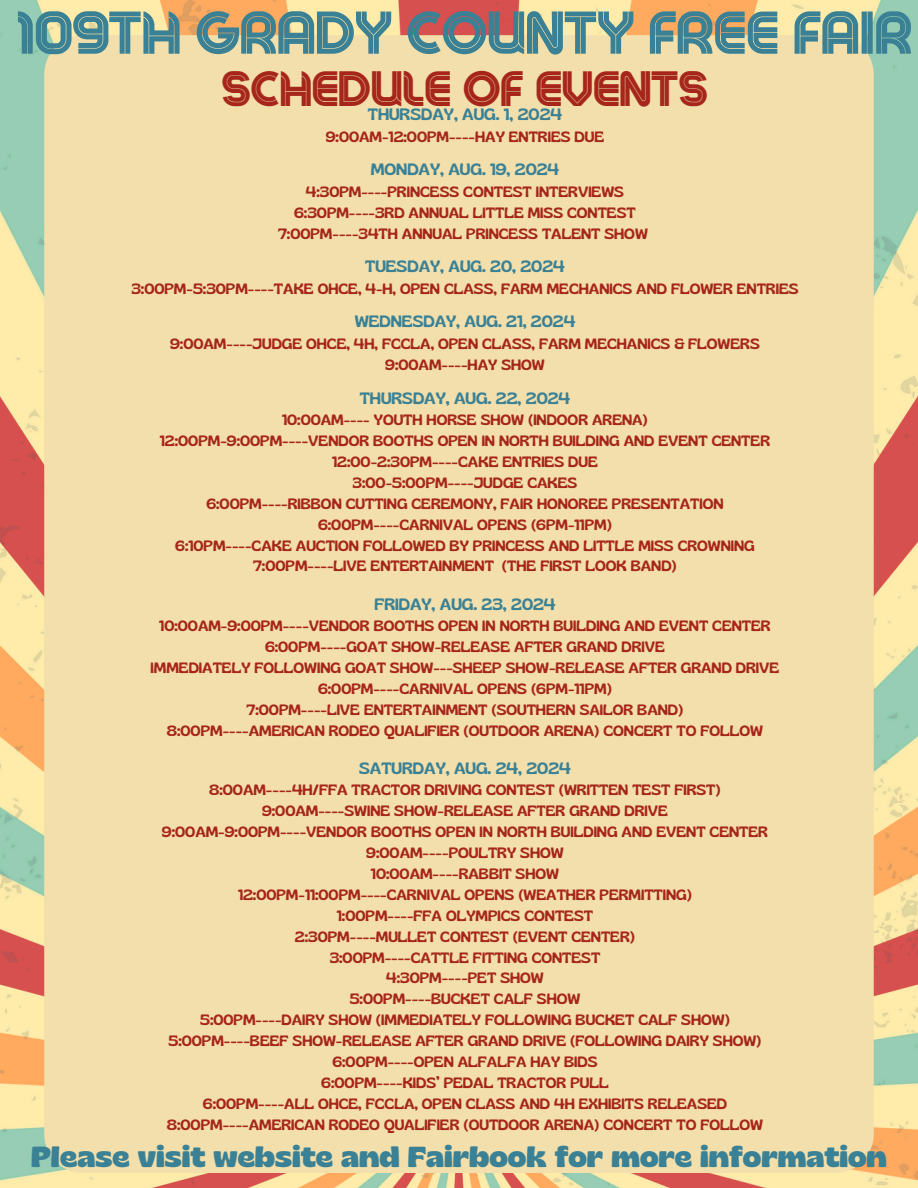
<style>
.page{position:relative;width:918px;height:1188px;background:#fff}
.page>*{position:absolute;margin:0;border:0;box-sizing:border-box;transform-origin:0 0}
.t1{font:58.95px "Colo Pro";color:#3b8195}
.t2{font:48.45px "Colo Pro";color:#a6261b}
.t3{font:700 28.8px "Gliker";color:#3b8195}
.t4{font:16.5px "Gliker";color:#3b8195}
.t5{font:15px "Gliker";color:#a6261b}
</style>
<div class="page">
<img style="left:0;top:0;width:918px;height:1188px">
<div style="left:44px;top:35px;width:830px;height:1138px;background:#f2dfab"></div>
<h2 class="t1" style="left:17px;top:0;width:896px">109TH GRADY COUNTY FREE FAIR</h2>
<h1 class="t2" style="left:222px;top:62px;width:487px">SCHEDULE OF EVENTS</h1>
<p class="t4" style="left:368px;top:104px;width:196px">THURSDAY, AUG. 1, 2024</p>
<p class="t5" style="left:326px;top:127px;width:280px">9:00AM-12:00PM----HAY ENTRIES DUE</p>
<p class="t4" style="left:371px;top:159px;width:190px">MONDAY, AUG. 19, 2024</p>
<p class="t5" style="left:306px;top:182px;width:320px">4:30PM----PRINCESS CONTEST INTERVIEWS</p>
<p class="t5" style="left:294px;top:203px;width:343px">6:30PM----3RD ANNUAL LITTLE MISS CONTEST</p>
<p class="t5" style="left:278px;top:224px;width:371px">7:00PM----34TH ANNUAL PRINCESS TALENT SHOW</p>
<p class="t4" style="left:365px;top:256px;width:201px">TUESDAY, AUG. 20, 2024</p>
<p class="t5" style="left:131px;top:279px;width:669px">3:00PM-5:30PM----TAKE OHCE, 4-H, OPEN CLASS, FARM MECHANICS AND FLOWER ENTRIES</p>
<p class="t4" style="left:355px;top:312px;width:222px">WEDNESDAY, AUG. 21, 2024</p>
<p class="t5" style="left:170px;top:335px;width:591px">9:00AM----JUDGE OHCE, 4H, FCCLA, OPEN CLASS, FARM MECHANICS &amp; FLOWERS</p>
<p class="t5" style="left:385px;top:355px;width:161px">9:00AM----HAY SHOW</p>
<p class="t4" style="left:360px;top:388px;width:212px">THURSDAY, AUG. 22, 2024</p>
<p class="t5" style="left:282px;top:411px;width:367px">10:00AM---- YOUTH HORSE SHOW (INDOOR ARENA)</p>
<p class="t5" style="left:160px;top:432px;width:612px">12:00PM-9:00PM----VENDOR BOOTHS OPEN IN NORTH BUILDING AND EVENT CENTER</p>
<p class="t5" style="left:332px;top:453px;width:267px">12:00-2:30PM----CAKE ENTRIES DUE</p>
<p class="t5" style="left:353px;top:473px;width:226px">3:00-5:00PM----JUDGE CAKES</p>
<p class="t5" style="left:206px;top:494px;width:519px">6:00PM----RIBBON CUTTING CEREMONY, FAIR HONOREE PRESENTATION</p>
<p class="t5" style="left:318px;top:515px;width:295px">6:00PM----CARNIVAL OPENS (6PM-11PM)</p>
<p class="t5" style="left:175px;top:536px;width:581px">6:10PM----CAKE AUCTION FOLLOWED BY PRINCESS AND LITTLE MISS CROWNING</p>
<p class="t5" style="left:253px;top:557px;width:425px">7:00PM----LIVE ENTERTAINMENT (THE FIRST LOOK BAND)</p>
<p class="t4" style="left:374px;top:594px;width:183px">FRIDAY, AUG. 23, 2024</p>
<p class="t5" style="left:159px;top:617px;width:613px">10:00AM-9:00PM----VENDOR BOOTHS OPEN IN NORTH BUILDING AND EVENT CENTER</p>
<p class="t5" style="left:265px;top:638px;width:401px">6:00PM----GOAT SHOW-RELEASE AFTER GRAND DRIVE</p>
<p class="t5" style="left:151px;top:658px;width:630px">IMMEDIATELY FOLLOWING GOAT SHOW---SHEEP SHOW-RELEASE AFTER GRAND DRIVE</p>
<p class="t5" style="left:318px;top:679px;width:295px">6:00PM----CARNIVAL OPENS (6PM-11PM)</p>
<p class="t5" style="left:247px;top:700px;width:438px">7:00PM----LIVE ENTERTAINMENT (SOUTHERN SAILOR BAND)</p>
<p class="t5" style="left:167px;top:721px;width:598px">8:00PM----AMERICAN RODEO QUALIFIER (OUTDOOR ARENA) CONCERT TO FOLLOW</p>
<p class="t4" style="left:359px;top:758px;width:213px">SATURDAY, AUG. 24, 2024</p>
<p class="t5" style="left:209px;top:781px;width:513px">8:00AM----4H/FFA TRACTOR DRIVING CONTEST (WRITTEN TEST FIRST)</p>
<p class="t5" style="left:262px;top:802px;width:407px">9:00AM----SWINE SHOW-RELEASE AFTER GRAND DRIVE</p>
<p class="t5" style="left:162px;top:823px;width:608px">9:00AM-9:00PM----VENDOR BOOTHS OPEN IN NORTH BUILDING AND EVENT CENTER</p>
<p class="t5" style="left:366px;top:844px;width:199px">9:00AM----POULTRY SHOW</p>
<p class="t5" style="left:371px;top:864px;width:190px">10:00AM----RABBIT SHOW</p>
<p class="t5" style="left:238px;top:885px;width:455px">12:00PM-11:00PM----CARNIVAL OPENS (WEATHER PERMITTING)</p>
<p class="t5" style="left:337px;top:906px;width:258px">1:00PM----FFA OLYMPICS CONTEST</p>
<p class="t5" style="left:295px;top:927px;width:342px">2:30PM----MULLET CONTEST (EVENT CENTER)</p>
<p class="t5" style="left:330px;top:948px;width:272px">3:00PM----CATTLE FITTING CONTEST</p>
<p class="t5" style="left:386px;top:969px;width:159px">4:30PM----PET SHOW</p>
<p class="t5" style="left:350px;top:990px;width:232px">5:00PM----BUCKET CALF SHOW</p>
<p class="t5" style="left:200px;top:1011px;width:531px">5:00PM----DAIRY SHOW (IMMEDIATELY FOLLOWING BUCKET CALF SHOW)</p>
<p class="t5" style="left:168px;top:1032px;width:595px">5:00PM----BEEF SHOW-RELEASE AFTER GRAND DRIVE (FOLLOWING DAIRY SHOW)</p>
<p class="t5" style="left:332px;top:1052px;width:267px">6:00PM----OPEN ALFALFA HAY BIDS</p>
<p class="t5" style="left:321px;top:1073px;width:289px">6:00PM----KIDS’ PEDAL TRACTOR PULL</p>
<p class="t5" style="left:203px;top:1094px;width:526px">6:00PM----ALL OHCE, FCCLA, OPEN CLASS AND 4H EXHIBITS RELEASED</p>
<p class="t5" style="left:167px;top:1115px;width:598px">8:00PM----AMERICAN RODEO QUALIFIER (OUTDOOR ARENA) CONCERT TO FOLLOW</p>
<h3 class="t3" style="left:31px;top:1138px;width:857px">Please visit website and Fairbook for more information</h3>
</div>
